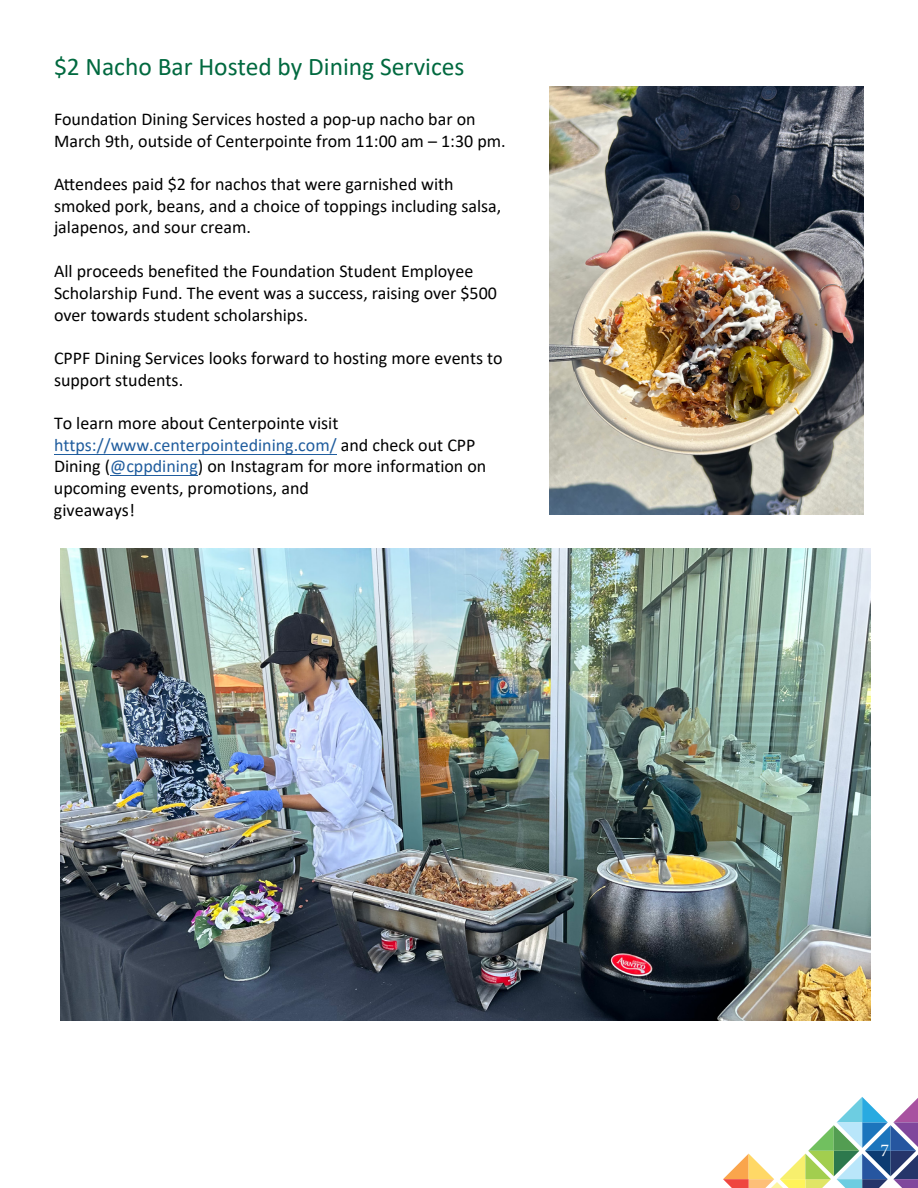
<style>
.page{position:relative;width:918px;height:1188px;background:#fff}
.page>*{position:absolute;margin:0;border:0;box-sizing:border-box;transform-origin:0 0}
.t1{font:25.5px "Calibri";color:#00693f}
.t2{font:18px/21.6px "Calibri";color:#000}
.t3{font:18px "Minion Pro";color:#fff}
.s1{color:#205d9e}
</style>
<div class="page">
<svg style="left:723px;top:1097px;width:195px;height:91px"></svg>
<img style="left:549px;top:86px;width:315px;height:428px">
<img style="left:60px;top:548px;width:810px;height:473px">
<hr style="left:54px;top:454px;width:283px;height:1px;background:#205d9e">
<hr style="left:110px;top:476px;width:88px;height:1px;background:#205d9e">
<p class="t1" style="left:54px;top:49px;width:412px">$2 Nacho Bar Hosted by Dining Services</p>
<p class="t2" style="left:54px;top:108px;width:453px">Foundation Dining Services hosted a pop-up nacho bar on<br>March 9th, outside of Centerpointe from 11:00 am – 1:30 pm.</p>
<p class="t2" style="left:54px;top:173px;width:449px">Attendees paid $2 for nachos that were garnished with smoked pork, beans, and a choice of toppings including salsa, jalapenos, and sour cream.</p>
<p class="t2" style="left:54px;top:259px;width:444px;line-height:22px">All proceeds benefited the Foundation Student Employee<br>Scholarship Fund. The event was a success, raising over $500 over towards student scholarships.</p>
<p class="t2" style="left:54px;top:347px;width:450px">CPPF Dining Services looks forward to hosting more events to support students.</p>
<p class="t2" style="left:54px;top:412px;width:434px">To learn more about Centerpointe visit <span class="s1">https://www.centerpointedining.com/</span> and check out CPP Dining (<span class="s1">@cppdining</span>) on Instagram for more information on upcoming events, promotions, and<br>giveaways!</p>
<p class="t3" style="left:880px;top:1138px;width:10px">7</p>
</div>
